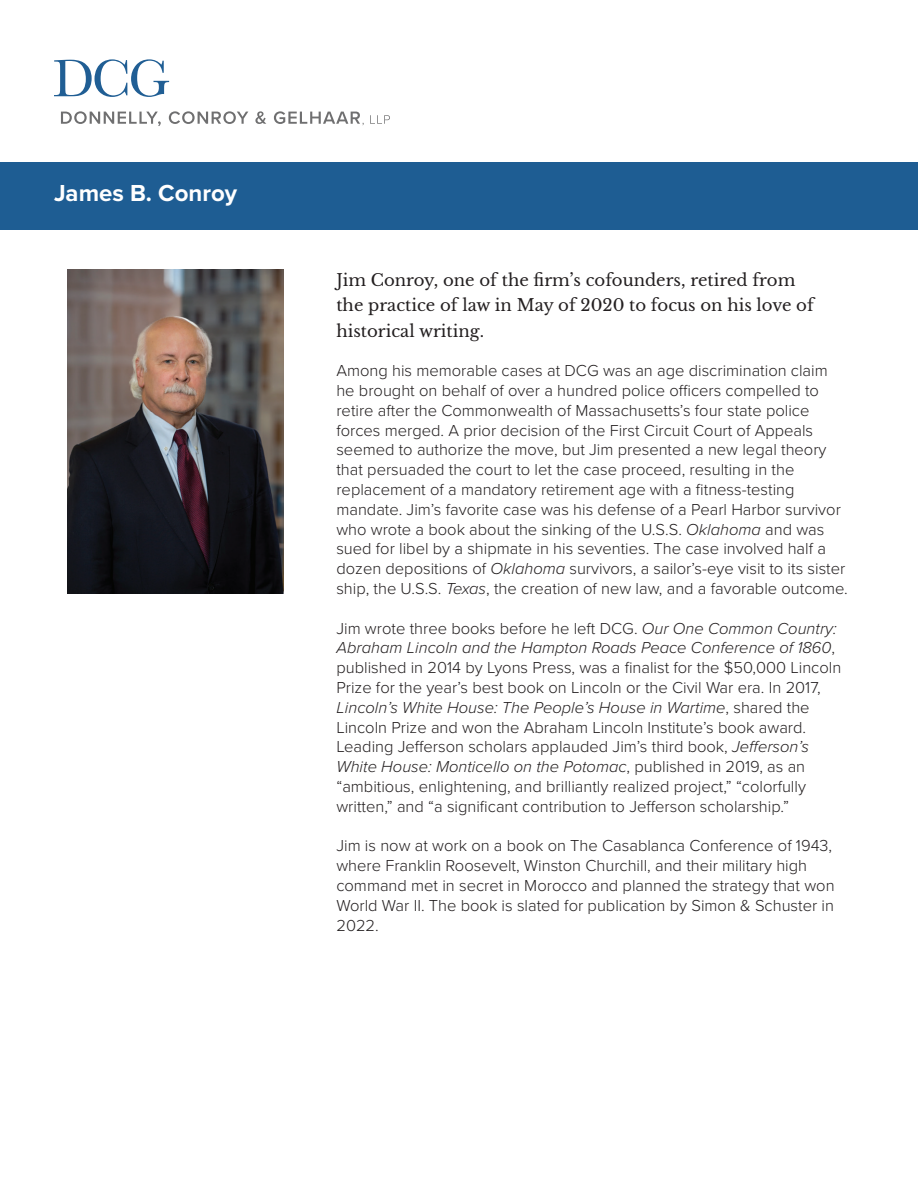
<style>
.page{position:relative;width:918px;height:1188px;background:#fff}
.page>*{position:absolute;margin:0;border:0;box-sizing:border-box;transform-origin:0 0}
.t1{font:700 24px "Proxima Nova";color:#fff}
.t2{font:300 16.5px/19.8px "Proxima Nova";color:#231f20}
.t3{font:16.5px/25.5px "Libre Baskerville";color:#231f20}
.s1{font-style:italic}
</style>
<div class="page">
<svg style="left:54px;top:59px;width:115px;height:38px"></svg>
<svg style="left:61px;top:111px;width:100px;height:15px"></svg>
<svg style="left:169px;top:111px;width:79px;height:13px"></svg>
<svg style="left:255px;top:111px;width:11px;height:13px"></svg>
<svg style="left:274px;top:111px;width:90px;height:14px"></svg>
<svg style="left:370px;top:115px;width:20px;height:9px"></svg>
<div style="left:0;top:162px;width:918px;height:68px;background:#1e5d93"></div>
<img style="left:68px;top:270px;width:216px;height:324px">
<h1 class="t1" style="left:54px;top:179px;width:185px">James B. Conroy</h1>
<p class="t3" style="left:336px;top:267px;width:479px">Jim Conroy, one of the firm’s cofounders, retired from the practice of law in May of 2020 to focus on his love of historical writing.</p>
<p class="t2" style="left:336px;top:361px;width:513px">Among his memorable cases at DCG was an age discrimination claim he brought on behalf of over a hundred police officers compelled to retire after the Commonwealth of Massachusetts’s four state police forces merged. A prior decision of the First Circuit Court of Appeals seemed to authorize the move, but Jim presented a new legal theory that persuaded the court to let the case proceed, resulting in the replacement of a mandatory retirement age with a fitness-testing mandate. Jim’s favorite case was his defense of a Pearl Harbor survivor who wrote a book about the sinking of the U.S.S. <span class="s1">Oklahoma</span> and was sued for libel by a shipmate in his seventies. The case involved half a dozen depositions of <span class="s1">Oklahoma</span> survivors, a sailor’s-eye visit to its sister ship, the U.S.S. <span class="s1">Texas</span>, the creation of new law, and a favorable outcome.</p>
<p class="t2" style="left:336px;top:619px;width:506px">Jim wrote three books before he left DCG. <span class="s1">Our One Common Country:<br>Abraham Lincoln and the Hampton Roads Peace Conference of 1860</span>, published in 2014 by Lyons Press, was a finalist for the $50,000 Lincoln Prize for the year’s best book on Lincoln or the Civil War era. In 2017, <span class="s1">Lincoln’s White House: The People’s House in Wartime</span>, shared the Lincoln Prize and won the Abraham Lincoln Institute’s book award.<br>Leading Jefferson scholars applauded Jim’s third book, <span class="s1">Jefferson’s White House: Monticello on the Potomac</span>, published in 2019, as an “ambitious, enlightening, and brilliantly realized project,” “colorfully written,” and “a significant contribution to Jefferson scholarship.”</p>
<p class="t2" style="left:336px;top:836px;width:500px">Jim is now at work on a book on The Casablanca Conference of 1943, where Franklin Roosevelt, Winston Churchill, and their military high command met in secret in Morocco and planned the strategy that won World War II. The book is slated for publication by Simon &amp; Schuster in 2022.</p>
</div>
